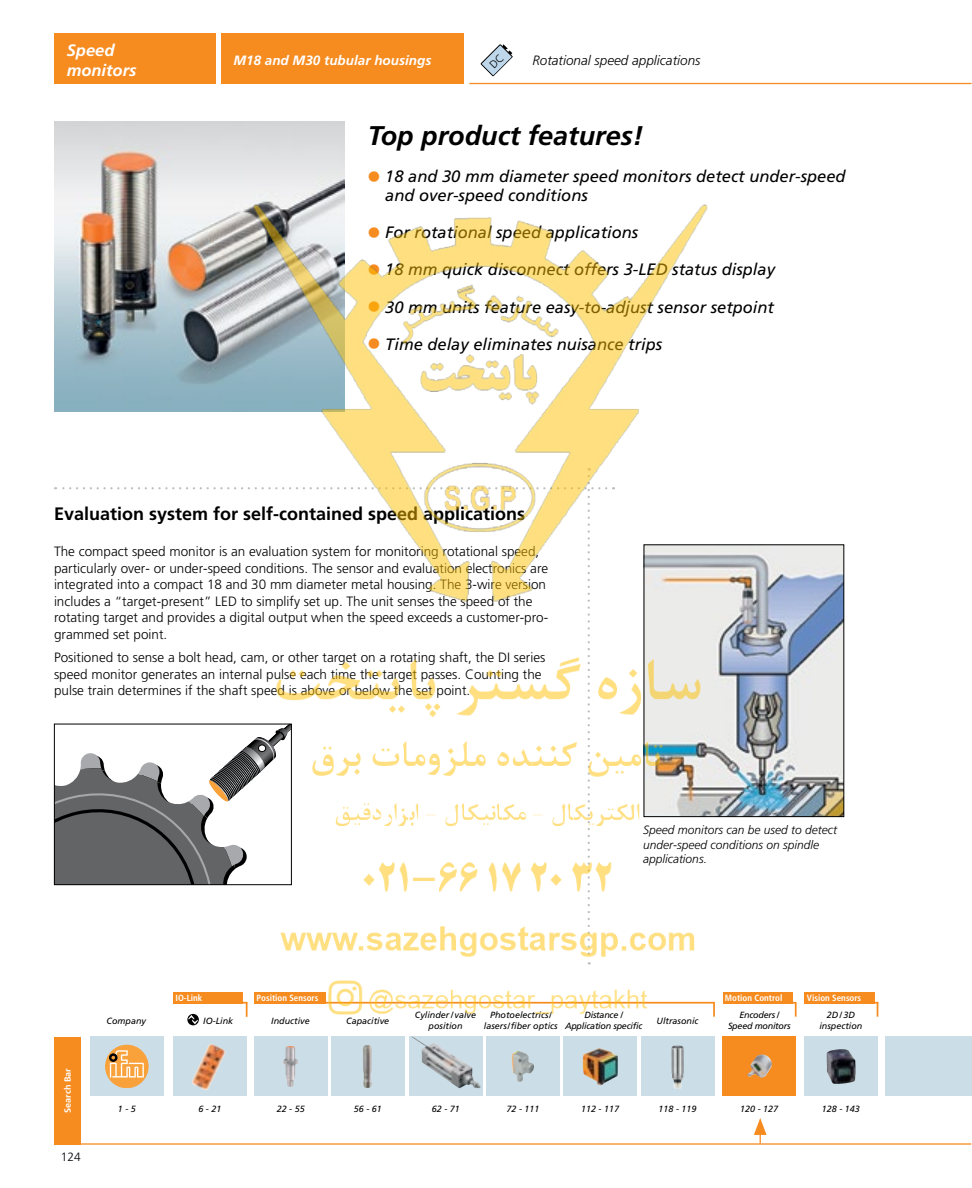
<style>
.page{position:relative;width:972px;height:1188px;background:#fff}
.page>*{position:absolute;margin:0;border:0;box-sizing:border-box;transform-origin:0 0}
.t1{font:italic 700 27px "Frutiger";color:#000}
.t2{font:700 18px "Frutiger";color:#000}
.t3{font:italic 16.5px/18.8px "Frutiger";color:#000}
.t4{font:italic 700 16.5px/19.8px "Frutiger";color:#fff}
.t5{font:300 13.5px/16.5px "Frutiger";color:#000}
.t6{font:italic 300 13.5px "Frutiger";color:#000}
.t7{font:italic 700 13.5px "Frutiger";color:#fff}
.t8{font:italic 300 12px/14.2px "Frutiger";color:#000}
.t9{font:300 12px "Frutiger";color:#000}
.t10{font:italic 9px/10.8px "Frutiger";color:#000;text-align:center}
.t11{font:italic 9px/10.8px "Frutiger";letter-spacing:-.025em;color:#000;text-align:center}
.t12{font:700 condensed 9px "Frutiger";color:#fff}
.t13{font:700 9px "Frutiger";color:#fff}
.s1{font-weight:700;font-size:30px;color:#f68b1f}
</style>
<div class="page">
<svg style="left:754px;top:1118px;width:13px;height:25px"></svg>
<hr style="left:54px;top:1143px;width:917px;height:2px;background:#f68b1f">
<div style="left:886px;top:1037px;width:86px;height:59px;background:#cbdee7"></div>
<div style="left:254px;top:1037px;width:74px;height:59px;background:#cbdee7"></div>
<img style="left:286px;top:1078px;width:9px;height:9px">
<div style="left:54px;top:1037px;width:27px;height:107px;background:#f68b1f"></div>
<svg style="left:409px;top:1078px;width:73px;height:18px"></svg>
<div style="left:486px;top:1037px;width:74px;height:59px;background:#cbdee7"></div>
<img style="left:517px;top:1078px;width:6px;height:4px">
<div style="left:804px;top:1037px;width:74px;height:59px;background:#cbdee7"></div>
<img style="left:830px;top:1078px;width:26px;height:6px">
<div style="left:331px;top:1037px;width:74px;height:59px;background:#cbdee7"></div>
<div style="left:723px;top:1037px;width:73px;height:59px;background:#f68b1f"></div>
<div style="left:563px;top:1037px;width:74px;height:59px;background:#cbdee7"></div>
<img style="left:591px;top:1078px;width:23px;height:7px">
<div style="left:90px;top:1037px;width:74px;height:59px;background:#cbdee7"></div>
<div style="left:106px;top:1045px;width:42px;height:43px;background:#f9a13a;border-radius:50%"></div>
<div style="left:105px;top:1045px;width:43px;height:43px;border:1px solid #f9a13a;border-radius:50%"></div>
<div style="left:173px;top:1037px;width:74px;height:59px;background:#cbdee7"></div>
<img style="left:192px;top:1078px;width:22px;height:12px">
<div style="left:641px;top:1037px;width:73px;height:59px;background:#cbdee7"></div>
<img style="left:672px;top:1078px;width:5px;height:5px">
<div style="left:54px;top:33px;width:162px;height:51px;background:#f68b1f"></div>
<div style="left:221px;top:33px;width:243px;height:51px;background:#f68b1f"></div>
<hr style="left:469px;top:83px;width:503px;height:1px;background:#f68b1f">
<img style="left:53px;top:121px;width:919px;height:957px">
<svg style="left:480px;top:44px;width:33px;height:33px"></svg>
<p class="t4" style="left:67px;top:41px;width:71px">Speed monitors</p>
<p class="t7" style="left:233px;top:52px;width:200px">M18 and M30 tubular housings</p>
<p class="t6" style="left:532px;top:53px;width:170px">Rotational speed applications</p>
<h1 class="t1" style="left:368px;top:120px;width:277px">Top product features!</h1>
<p class="t3" style="left:385px;top:167px;width:462px;text-indent:-20px"><span class="s1">•</span> 18 and 30 mm diameter speed monitors detect under-speed and over-speed conditions</p>
<p class="t3" style="left:366px;top:223px;width:274px"><span class="s1">•</span> For rotational speed applications</p>
<p class="t3" style="left:366px;top:260px;width:411px"><span class="s1">•</span> 18 mm quick disconnect offers 3-LED status display</p>
<p class="t3" style="left:366px;top:297px;width:410px"><span class="s1">•</span> 30 mm units feature easy-to-adjust sensor setpoint</p>
<p class="t3" style="left:366px;top:334px;width:298px"><span class="s1">•</span> Time delay eliminates nuisance trips</p>
<h2 class="t2" style="left:54px;top:503px;width:473px">Evaluation system for self-contained speed applications</h2>
<p class="t5" style="left:54px;top:543px;width:496px">The compact speed monitor is an evaluation system for monitoring rotational speed, particularly over- or under-speed conditions. The sensor and evaluation electronics are integrated into a compact 18 and 30 mm diameter metal housing. The 3-wire version includes a “target-present” LED to simplify set up. The unit senses the speed of the rotating target and provides a digital output when the speed exceeds a customer-pro&shy;grammed set point.</p>
<p class="t5" style="left:54px;top:649px;width:493px">Positioned to sense a bolt head, cam, or other target on a rotating shaft, the DI series speed monitor generates an internal pulse each time the target passes. Counting the pulse train determines if the shaft speed is above or below the set point.</p>
<p class="t8" style="left:643px;top:823px;width:196px">Speed monitors can be used to detect under-speed conditions on spindle applications.</p>
<p class="t12" style="left:176px;top:993px;width:28px">IO-Link</p>
<p class="t12" style="left:257px;top:993px;width:63px">Position Sensors</p>
<p class="t12" style="left:725px;top:993px;width:59px">Motion Control</p>
<p class="t12" style="left:807px;top:993px;width:56px">Vision Sensors</p>
<p class="t13" style="left:63px;top:1113px;width:46px;rotate:-90deg">Search Bar</p>
<p class="t9" style="left:61px;top:1150px;width:22px">124</p>
<p class="t10" style="left:346px;top:1015px;width:45px">Capacitive</p>
<p class="t11" style="left:728px;top:1010px;width:64px">Encoders /<br>Speed monitors</p>
<p class="t10" style="left:415px;top:1010px;width:63px">Cylinder/ valve position</p>
<p class="t10" style="left:819px;top:1010px;width:45px">2D/3D inspection</p>
<p class="t10" style="left:484px;top:1010px;width:75px">Photoelectrics/ lasers/fiber optics</p>
<p class="t11" style="left:565px;top:1010px;width:79px">Distance /<br>Application specific</p>
<p class="t10" style="left:107px;top:1015px;width:41px">Company</p>
<p class="t10" style="left:271px;top:1015px;width:40px">Inductive</p>
<p class="t10" style="left:203px;top:1015px;width:32px">IO-Link</p>
<p class="t10" style="left:657px;top:1015px;width:44px">Ultrasonic</p>
<p class="t10" style="left:118px;top:1103px;width:20px">1 - 5</p>
<p class="t10" style="left:198px;top:1103px;width:25px">6 - 21</p>
<p class="t10" style="left:277px;top:1103px;width:30px">22 - 55</p>
<p class="t10" style="left:354px;top:1103px;width:30px">56 - 61</p>
<p class="t10" style="left:432px;top:1103px;width:30px">62 - 71</p>
<p class="t10" style="left:507px;top:1103px;width:35px">72 - 111</p>
<p class="t10" style="left:581px;top:1103px;width:40px">112 - 117</p>
<p class="t10" style="left:659px;top:1103px;width:40px">118 - 119</p>
<p class="t10" style="left:740px;top:1103px;width:40px">120 - 127</p>
<p class="t10" style="left:822px;top:1103px;width:40px">128 - 143</p>
</div>
